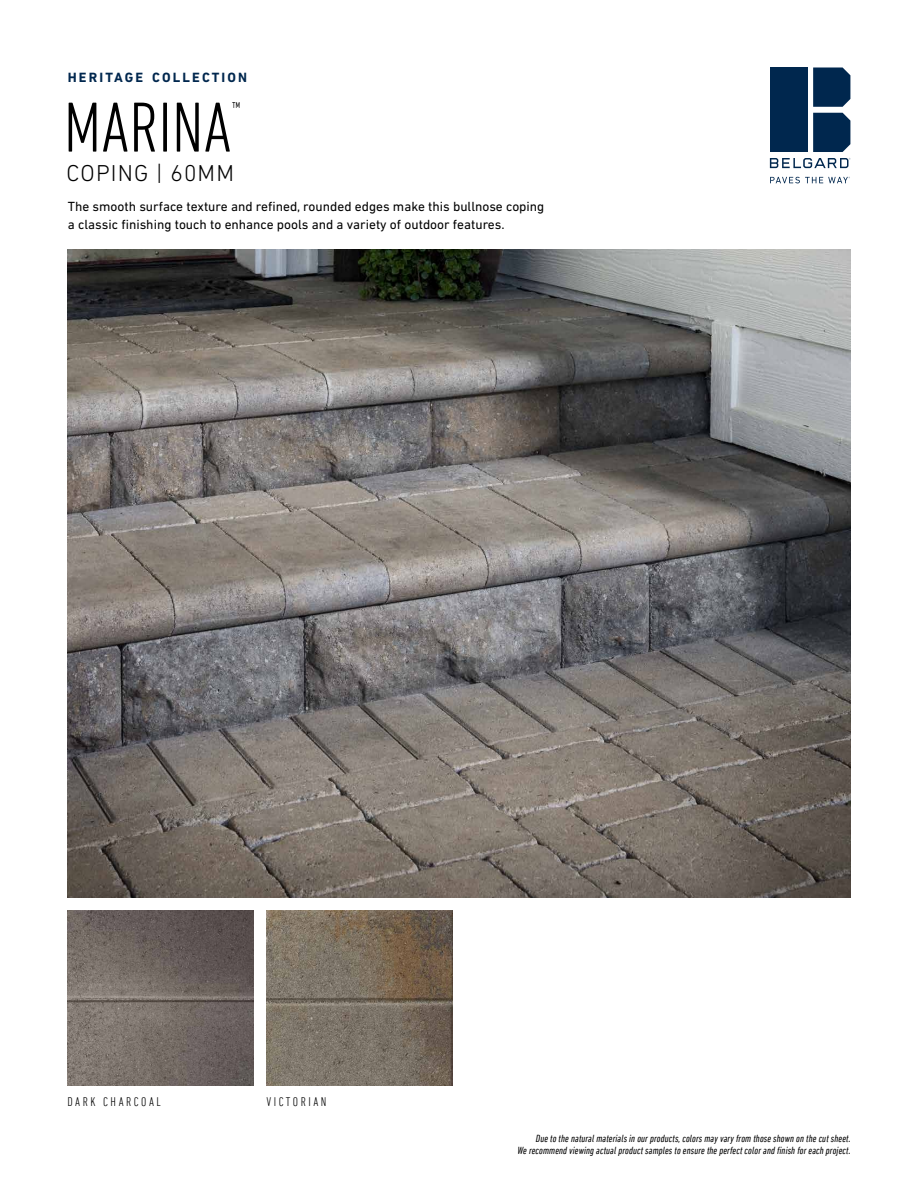
<style>
.page{position:relative;width:918px;height:1188px;background:#fff}
.page>*{position:absolute;margin:0;border:0;box-sizing:border-box;transform-origin:0 0}
.t1{font:300 condensed 72px "DIN Next LT Pro";color:#000}
.t2{font:300 23.4px "DIN Next LT Pro";letter-spacing:.05em;color:#000}
.t3{font:300 condensed 14.4px "DIN Next LT Pro";color:#000}
.t4{font:700 13.65px "DIN Next LT Pro";letter-spacing:.155em;color:#00274e}
.t5{font:13.5px/18px "DIN Next LT Pro";color:#000}
.t6{font:300 condensed 12.9px "DIN Next LT Pro";letter-spacing:.2em;color:#000}
.t7{font:italic condensed 10.5px/12px "DIN Next LT Pro";letter-spacing:.01em;color:#000;text-align:right}
</style>
<div class="page">
<img style="left:68px;top:250px;width:782px;height:647px">
<svg style="left:813px;top:68px;width:37px;height:39px"></svg>
<svg style="left:813px;top:113px;width:37px;height:39px"></svg>
<div style="left:770px;top:68px;width:37px;height:84px;background:#00274e"></div>
<svg style="left:770px;top:158px;width:80px;height:10px"></svg>
<svg style="left:770px;top:177px;width:80px;height:6px"></svg>
<img style="left:68px;top:911px;width:185px;height:174px">
<img style="left:266px;top:911px;width:186px;height:174px">
<h3 class="t4" style="left:68px;top:70px;width:181px">HERITAGE COLLECTION</h3>
<h1 class="t1" style="left:64px;top:86px;width:169px">MARINA</h1>
<h3 class="t3" style="left:232px;top:99px;width:11px">™</h3>
<h2 class="t2" style="left:66px;top:160px;width:169px">COPING | 60MM</h2>
<p class="t5" style="left:68px;top:198px;width:478px">The smooth surface texture and refined, rounded edges make this bullnose coping a classic finishing touch to enhance pools and a variety of outdoor features.</p>
<p class="t6" style="left:68px;top:1095px;width:95px">DARK CHARCOAL</p>
<p class="t6" style="left:266px;top:1095px;width:62px">VICTORIAN</p>
<p class="t7" style="left:518px;top:1132px;width:335px">Due to the natural materials in our products, colors may vary from those shown on the cut sheet.<br>We recommend viewing actual product samples to ensure the perfect color and finish for each project.</p>
</div>
